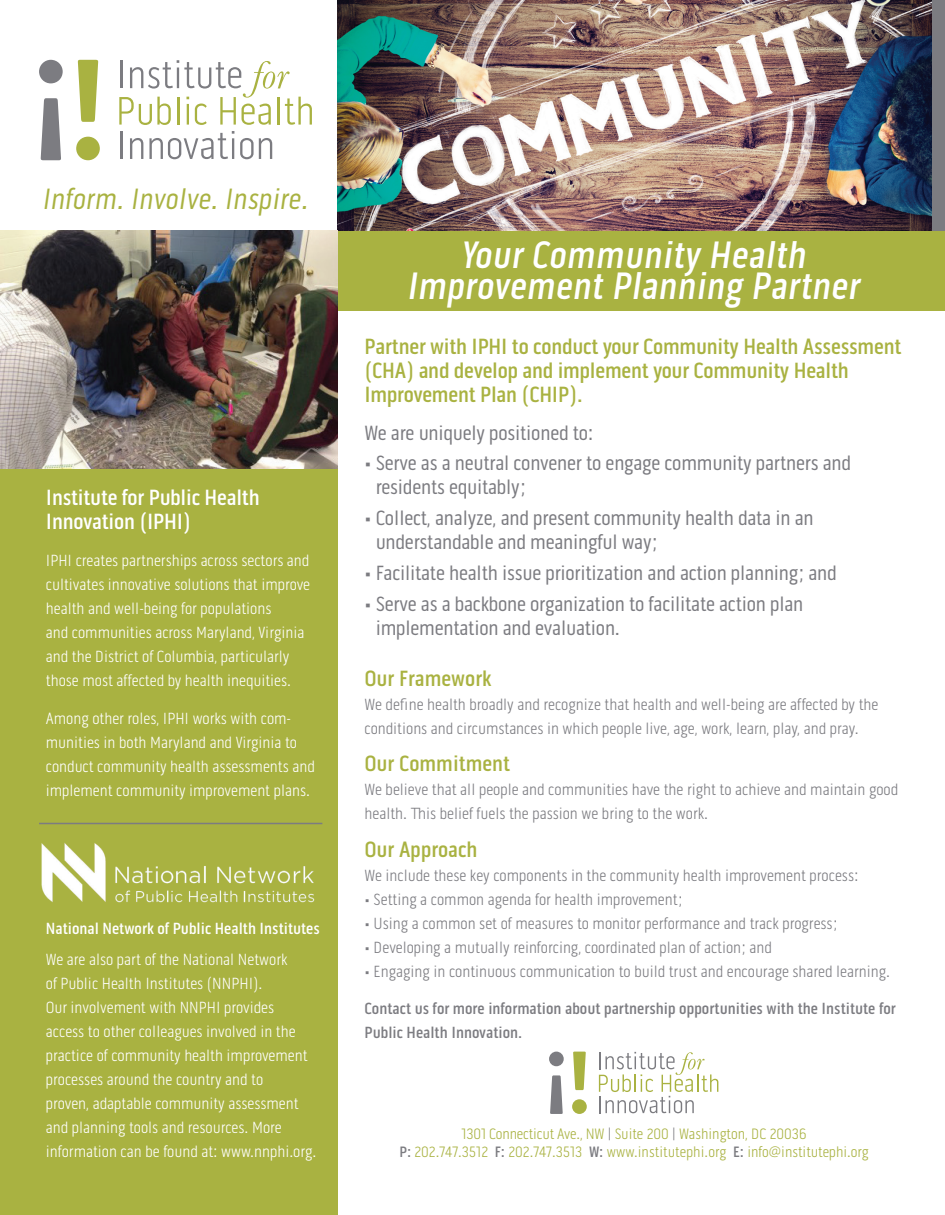
<style>
.page{position:relative;width:945px;height:1215px;background:#fff}
.page>*{position:absolute;margin:0;border:0;box-sizing:border-box;transform-origin:0 0}
.t1{font:39px/31.5px "Pill Gothic 300 mg Medium Obliq";color:#fff;text-align:center}
.t2{font:italic 30px "Pill Gothic 300 mg";color:#a9b241}
.t3{font:500 22.5px/24px "Pill Gothic 300 mg";letter-spacing:-.01em;color:#a9b241}
.t4{font:500 22.5px/24px "Pill Gothic 300 mg";letter-spacing:-.01em;color:#fff}
.t5{font:21px/24px "Pill Gothic 300 mg";letter-spacing:-.01em;color:#7c7c81}
.t6{font:300 16.5px/24px "Pill Gothic 300 mg";color:#fff}
.t7{font:300 16.5px/24px "Pill Gothic 300 mg";color:#7c7c81}
.t8{font:500 16.5px/24px "Pill Gothic 300 mg";color:#7c7c81}
.t9{font:500 16.5px "Pill Gothic 300 mg";color:#fff}
.t10{font:300 15.3px/18px "Pill Gothic 300 mg";color:#a9b241;text-align:center}
.s1{color:#7c7c81}
.s2{font-weight:500;color:#7c7c81}
</style>
<div class="page">
<div style="left:322px;top:231px;width:623px;height:79px;background:#a9b241"></div>
<svg style="left:39px;top:60px;width:24px;height:100px"></svg>
<svg style="left:76px;top:60px;width:24px;height:100px"></svg>
<svg style="left:119px;top:60px;width:193px;height:65px"></svg>
<hr style="left:120px;top:131px;width:2px;height:28px;background:#7c7c81">
<svg style="left:130px;top:138px;width:13px;height:21px"></svg>
<svg style="left:149px;top:131px;width:85px;height:28px"></svg>
<hr style="left:232px;top:138px;width:2px;height:21px;background:#7c7c81">
<svg style="left:240px;top:138px;width:32px;height:21px"></svg>
<div style="left:0;top:233px;width:338px;height:982px;background:#a9b241"></div>
<div style="left:338px;top:0;width:607px;height:231px;background:#7c7c81"></div>
<img style="left:338px;top:0;width:594px;height:231px">
<svg style="left:549px;top:1052px;width:15px;height:62px"></svg>
<svg style="left:572px;top:1052px;width:15px;height:62px"></svg>
<svg style="left:599px;top:1052px;width:119px;height:61px"></svg>
<img style="left:0;top:231px;width:338px;height:237px">
<img style="left:41px;top:842px;width:274px;height:61px">
<hr style="left:39px;top:823px;width:283px;height:1px;background:#7c7c81">
<h2 class="t2" style="left:43px;top:182px;width:268px">Inform. Involve. Inspire.</h2>
<h3 class="t4" style="left:46px;top:486px;width:215px">Institute for Public Health<br>Innovation (IPHI)</h3>
<p class="t6" style="left:46px;top:549px;width:266px">IPHI creates partnerships across sectors and cultivates innovative solutions that improve health and well-being for populations<br>and communities across Maryland, Virginia and the District of Columbia, particularly those most affected by health inequities.</p>
<p class="t6" style="left:46px;top:706px;width:270px">Among other roles, IPHI works with com&shy;munities in both Maryland and Virginia to conduct community health assessments and implement community improvement plans.</p>
<p class="t9" style="left:46px;top:919px;width:275px">National Network of Public Health Institutes</p>
<p class="t6" style="left:46px;top:947px;width:272px">We are also part of the National Network<br>of Public Health Institutes (NNPHI).<br>Our involvement with NNPHI provides access to other colleagues involved in the practice of community health improvement processes around the country and to<br>proven, adaptable community assessment and planning tools and resources. More information can be found at: www.nnphi.org.</p>
<h1 class="t1" style="left:408px;top:239px;width:454px">Your Community Health<br>Improvement Planning Partner</h1>
<h3 class="t3" style="left:364px;top:335px;width:538px">Partner with IPHI to conduct your Community Health Assessment (CHA) and develop and implement your Community Health<br>Improvement Plan (CHIP).</h3>
<p class="t5" style="left:364px;top:421px;width:231px">We are uniquely positioned to:</p>
<p class="t5" style="left:376px;top:451px;width:477px;text-indent:-11px">• Serve as a neutral convener to engage community partners and residents equitably;</p>
<p class="t5" style="left:376px;top:506px;width:440px;text-indent:-11px">• Collect, analyze, and present community health data in an understandable and meaningful way;</p>
<p class="t5" style="left:364px;top:561px;width:474px">• Facilitate health issue prioritization and action planning; and</p>
<p class="t5" style="left:376px;top:592px;width:429px;text-indent:-11px">• Serve as a backbone organization to facilitate action plan implementation and evaluation.</p>
<h3 class="t3" style="left:364px;top:666px;width:128px">Our Framework</h3>
<p class="t7" style="left:364px;top:692px;width:515px">We define health broadly and recognize that health and well-being are affected by the conditions and circumstances in which people live, age, work, learn, play, and pray.</p>
<h3 class="t3" style="left:364px;top:752px;width:147px">Our Commitment</h3>
<p class="t7" style="left:365px;top:778px;width:535px">We believe that all people and communities have the right to achieve and maintain good health. This belief fuels the passion we bring to the work.</p>
<h3 class="t3" style="left:364px;top:837px;width:115px">Our Approach</h3>
<p class="t7" style="left:365px;top:863px;width:496px">We include these key components in the community health improvement process:</p>
<p class="t7" style="left:365px;top:887px;width:319px">• Setting a common agenda for health improvement;</p>
<p class="t7" style="left:365px;top:911px;width:475px">• Using a common set of measures to monitor performance and track progress;</p>
<p class="t7" style="left:365px;top:935px;width:409px">• Developing a mutually reinforcing, coordinated plan of action; and</p>
<p class="t7" style="left:365px;top:959px;width:527px">• Engaging in continuous communication to build trust and encourage shared learning.</p>
<p class="t8" style="left:365px;top:997px;width:533px">Contact us for more information about partnership opportunities with the Institute for<br>Public Health Innovation.</p>
<p class="t10" style="left:399px;top:1125px;width:471px">1301 Connecticut Ave., NW <span class="s1">|</span> Suite 200 <span class="s1">|</span> Washington, DC 20036<br><span class="s2">P:</span> 202.747.3512 <span class="s2">F:</span> 202.747.3513 <span class="s2">W:</span> www.institutephi.org <span class="s2">E:</span> info@institutephi.org</p>
</div>
